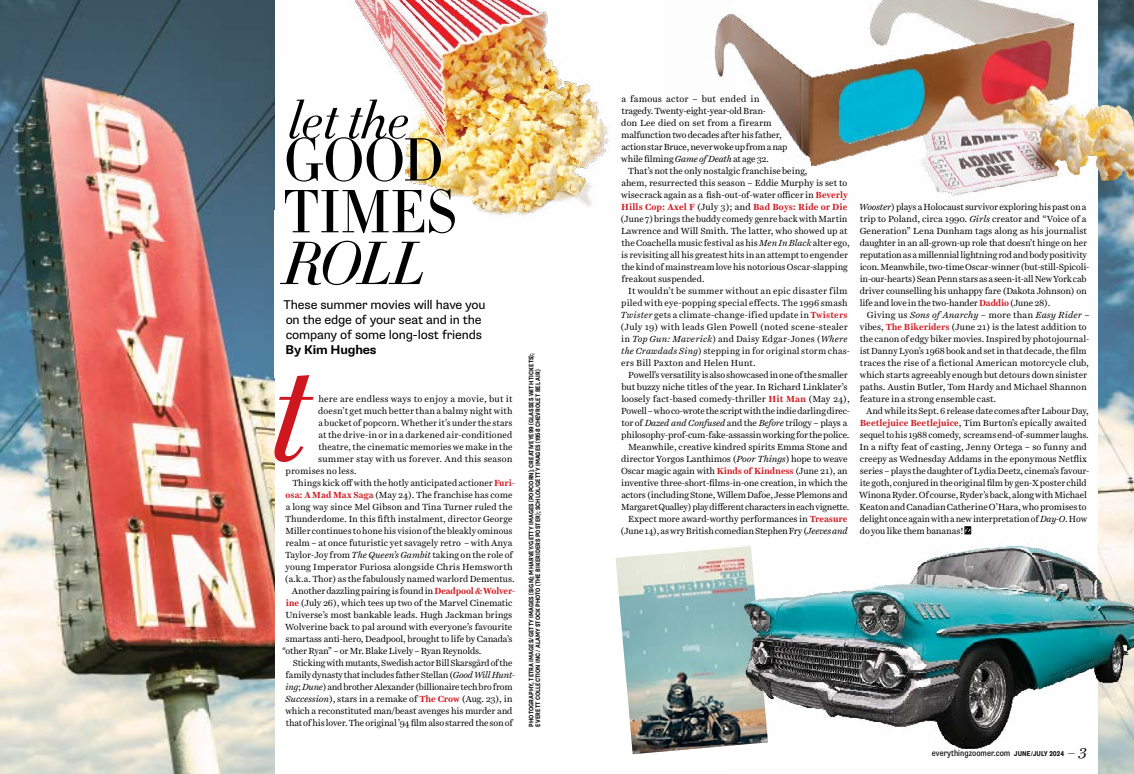
<style>
.page{position:relative;width:1134px;height:774px;background:#fff}
.page>*{position:absolute;margin:0;border:0;box-sizing:border-box;transform-origin:0 0}
.t1{font:300 59.7px/51.8px "HTF Didot L11";letter-spacing:-.015em;color:#000}
.t2{font:italic 300 59.7px "HTF Didot L11";color:#000}
.t3{font:italic 300 52.6px "HTF Didot L11";letter-spacing:-.005em;color:#000}
.t4{font:12.8px/15px "Supria Sans";letter-spacing:-.01em;color:#000}
.t5{font:700 12.8px "Supria Sans";letter-spacing:-.015em;color:#000}
.t6{font:9px/12px "Harriet Text";letter-spacing:-.005em;color:#000}
.t7{font:9px/12px "Harriet Text";letter-spacing:.02em;color:#000}
.t8{font:9px "Harriet Text";letter-spacing:-.025em;color:#000}
.t9{font:9px "Harriet Text";letter-spacing:.015em;color:#000}
.t10{font:condensed 9px "Supria Sans";color:#000}
.t11{font:700 condensed 6.5px/6.5px "Supria Sans";letter-spacing:.01em;color:#000}
.s1{font-weight:700;color:#ce171e}
.s2{font-style:italic}
.s3{font-weight:700;font-size:7px}
.s4{font-family:"Harriet Display";font-style:italic;font-stretch:normal;font-size:15px}
.s5{font-family:"Harriet Text";font-style:italic;font-stretch:normal;font-size:15px}
</style>
<div class="page">
<img style="left:616px;top:548px;width:111px;height:206px">
<img style="left:0;top:0;width:274px;height:774px">
<img style="left:1098px;top:216px;width:36px;height:270px">
<img style="left:270px;top:0;width:341px;height:230px">
<img style="left:714px;top:0;width:420px;height:216px">
<img style="left:727px;top:486px;width:407px;height:288px">
<div style="left:965px;top:527px;width:6px;height:7px;border:1px solid #000"></div>
<svg style="left:272px;top:375px;width:42px;height:87px"></svg>
<h2 class="t3" style="left:288px;top:81px;width:123px">let the</h2>
<h1 class="t1" style="left:283px;top:133px;width:175px">GOOD<br>TIMES</h1>
<h1 class="t2" style="left:283px;top:219px;width:144px">ROLL</h1>
<h3 class="t4" style="left:284px;top:297px;width:204px">These summer movies will have you on the edge of your seat and in the company of some long-lost friends</h3>
<h3 class="t5" style="left:286px;top:342px;width:93px">By Kim Hughes</h3>
<p class="t9" style="left:318px;top:393px;width:196px">here are endless ways to enjoy a movie, but it</p>
<p class="t6" style="left:318px;top:405px;width:196px">doesn’t get much better than a balmy night with</p>
<p class="t6" style="left:318px;top:417px;width:196px">a bucket of popcorn. Whether it’s under the stars</p>
<p class="t6" style="left:318px;top:429px;width:196px">at the drive-in or in a darkened air-conditioned</p>
<p class="t6" style="left:318px;top:441px;width:196px">theatre, the cinematic memories we make in the</p>
<p class="t9" style="left:318px;top:453px;width:196px">summer stay with us forever. And this season</p>
<p class="t6" style="left:286px;top:465px;width:73px">promises no less.</p>
<p class="t6" style="left:292px;top:477px;width:224px">Things kick off with the hotly anticipated actioner <span class="s1">Furi-</span></p>
<p class="t6" style="left:286px;top:489px;width:228px"><span class="s1">osa: A Mad Max Saga</span> (May 24). The franchise has come</p>
<p class="t6" style="left:286px;top:501px;width:228px">a long way since Mel Gibson and Tina Turner ruled the</p>
<p class="t6" style="left:285px;top:513px;width:229px">Thunderdome. In this fifth instalment, director George</p>
<p class="t6" style="left:285px;top:525px;width:229px">Miller continues to hone his vision of the bleakly ominous</p>
<p class="t6" style="left:286px;top:537px;width:228px">realm – at once futuristic yet savagely retro – with Anya</p>
<p class="t6" style="left:285px;top:549px;width:229px">Taylor-Joy from <span class="s2">The Queen’s Gambit</span> taking on the role of</p>
<p class="t6" style="left:285px;top:561px;width:229px">young Imperator Furiosa alongside Chris Hemsworth</p>
<p class="t6" style="left:285px;top:573px;width:231px">(a.k.a. Thor) as the fabulously named warlord Dementus.</p>
<p class="t6" style="left:292px;top:585px;width:225px">Another dazzling pairing is found in <span class="s1">Deadpool &amp; Wolver-</span></p>
<p class="t6" style="left:286px;top:597px;width:228px"><span class="s1">ine</span> (July 26), which tees up two of the Marvel Cinematic</p>
<p class="t6" style="left:285px;top:609px;width:229px">Universe’s most bankable leads. Hugh Jackman brings</p>
<p class="t6" style="left:285px;top:621px;width:229px">Wolverine back to pal around with everyone’s favourite</p>
<p class="t6" style="left:286px;top:633px;width:228px">smartass anti-hero, Deadpool, brought to life by Canada’s</p>
<p class="t6" style="left:282px;top:645px;width:201px">“other Ryan” – or Mr. Blake Lively – Ryan Reynolds.</p>
<p class="t8" style="left:293px;top:657px;width:221px">Sticking with mutants, Swedish actor Bill Skarsgård of the</p>
<p class="t6" style="left:286px;top:669px;width:231px">family dynasty that includes father Stellan (<span class="s2">Good Will Hunt-</span></p>
<p class="t8" style="left:286px;top:681px;width:229px"><span class="s2">ing</span>; <span class="s2">Dune</span>) and brother Alexander (billionaire tech bro from</p>
<p class="t6" style="left:285px;top:693px;width:229px"><span class="s2">Succession</span>), stars in a remake of <span class="s1">The Crow</span> (Aug. 23), in</p>
<p class="t6" style="left:286px;top:705px;width:228px">which a reconstituted man/beast avenges his murder and</p>
<p class="t6" style="left:286px;top:717px;width:229px">that of his lover. The original ’94 film also starred the son of</p>
<p class="t11" style="left:528px;top:727px;width:375px;rotate:-90deg">PHOTOGRAPHY, TETRA IMAGES/GETTY IMAGES (SIGN); MHARVEY/GETTY IMAGES (POPCORN); CREATIVEYE99 (GLASSES WITH TICKETS);<br>EVERETT COLLECTION INC / ALAMY STOCK PHOTO (THE BIKERIDERS POSTER); SCHLOL/GETTY IMAGES (1958 CHEVROLET BEL AIR)</p>
<p class="t6" style="left:621px;top:93px;width:168px">a famous actor – but ended in tragedy. Twenty-eight-year-old Bran-<br>don Lee died on set from a firearm malfunction two decades after his father, action star Bruce, never woke up from a nap while filming <span class="s2">Game of Death</span> at age 32.</p>
<p class="t6" style="left:621px;top:165px;width:231px;text-indent:8px">That’s not the only nostalgic franchise being,<br>ahem, resurrected this season – Eddie Murphy is set to wisecrack again as a fish-out-of-water officer in <span class="s1">Beverly Hills Cop: Axel F</span> (July 3); and <span class="s1">Bad Boys: Ride or Die </span>(June 7) brings the buddy comedy genre back with Martin Lawrence and Will Smith. The latter, who showed up at the Coachella music festival as his <span class="s2">Men In Black</span> alter ego, is revisiting all his greatest hits in an attempt to engender the kind of mainstream love his notorious Oscar-slapping freakout suspended.</p>
<p class="t7" style="left:621px;top:285px;width:231px;text-indent:8px">It wouldn’t be summer without an epic disaster film piled with eye-popping special effects. The 1996 smash <span class="s2">Twister</span> gets a climate-change-ified update in <span class="s1">Twisters </span>(July 19) with leads Glen Powell (noted scene-stealer in <span class="s2">Top Gun: Maverick</span>) and Daisy Edgar-Jones (<span class="s2">Where the Crawdads Sing</span>) stepping in for original storm chas&shy;ers Bill Paxton and Helen Hunt.</p>
<p class="t6" style="left:621px;top:369px;width:231px;text-align:center">Powell’s versatility is also showcased in one of the smaller but buzzy niche titles of the year. In Richard Linklater’s loosely fact-based comedy-thriller <span class="s1">Hit Man</span> (May 24), Powell – who co-wrote the script with the indie darling direc&shy;tor of <span class="s2">Dazed and Confused</span> and the <span class="s2">Before</span> trilogy – plays a philosophy-prof-cum-fake-assassin working for the police.<br>Meanwhile, creative kindred spirits Emma Stone and director Yorgos Lanthimos (<span class="s2">Poor Things</span>) hope to weave Oscar magic again with <span class="s1">Kinds of Kindness</span> (June 21), an inventive three-short-films-in-one creation, in which the actors (including Stone, Willem Dafoe, Jesse Plemons and Margaret Qualley) play different characters in each vignette.<br>Expect more award-worthy performances in <span class="s1">Treasure </span>(June 14), as wry British comedian Stephen Fry (<span class="s2">Jeeves and</span></p>
<p class="t6" style="left:859px;top:201px;width:232px"><span class="s2">Wooster</span>) plays a Holocaust survivor exploring his past on a trip to Poland, circa 1990. <span class="s2">Girls</span> creator and “Voice of a Generation” Lena Dunham tags along as his journalist daughter in an all-grown-up role that doesn’t hinge on her reputation as a millennial lightning rod and body positivity icon. Meanwhile, two-time Oscar-winner (but-still-Spicoli&shy;in-our-hearts) Sean Penn stars as a seen-it-all New York cab driver counselling his unhappy fare (Dakota Johnson) on life and love in the two-hander <span class="s1">Daddio</span> (June 28).</p>
<p class="t6" style="left:860px;top:309px;width:231px;text-indent:7px">Giving us <span class="s2">Sons of Anarchy</span> – more than <span class="s2">Easy Rider</span> – vibes, <span class="s1">The Bikeriders</span> (June 21) is the latest addition to the canon of edgy biker movies. Inspired by photojournal&shy;ist Danny Lyon’s 1968 book and set in that decade, the film traces the rise of a fictional American motorcycle club, which starts agreeably enough but detours down sinister paths. Austin Butler, Tom Hardy and Michael Shannon feature in a strong ensemble cast.</p>
<p class="t6" style="left:859px;top:405px;width:232px;text-indent:7px">And while its Sept. 6 release date comes after Labour Day, <span class="s1">Beetlejuice Beetlejuice</span>, Tim Burton’s epically awaited sequel to his 1988 comedy, screams end-of-summer laughs.<br>In a nifty feat of casting, Jenny Ortega – so funny and creepy as Wednesday Addams in the eponymous Netflix series – plays the daughter of Lydia Deetz, cinema’s favour&shy;ite goth, conjured in the original film by gen-X poster child Winona Ryder. Of course, Ryder’s back, along with Michael Keaton and Canadian Catherine O’Hara, who promises to delight once again with a new interpretation of <span class="s2">Day-O</span>. How do you like them bananas!</p>
<p class="t10" style="left:932px;top:748px;width:157px">everythingzoomer.com <span class="s3">JUNE/JULY 2024</span> <span class="s4">–</span> <span class="s5">3</span></p>
</div>
